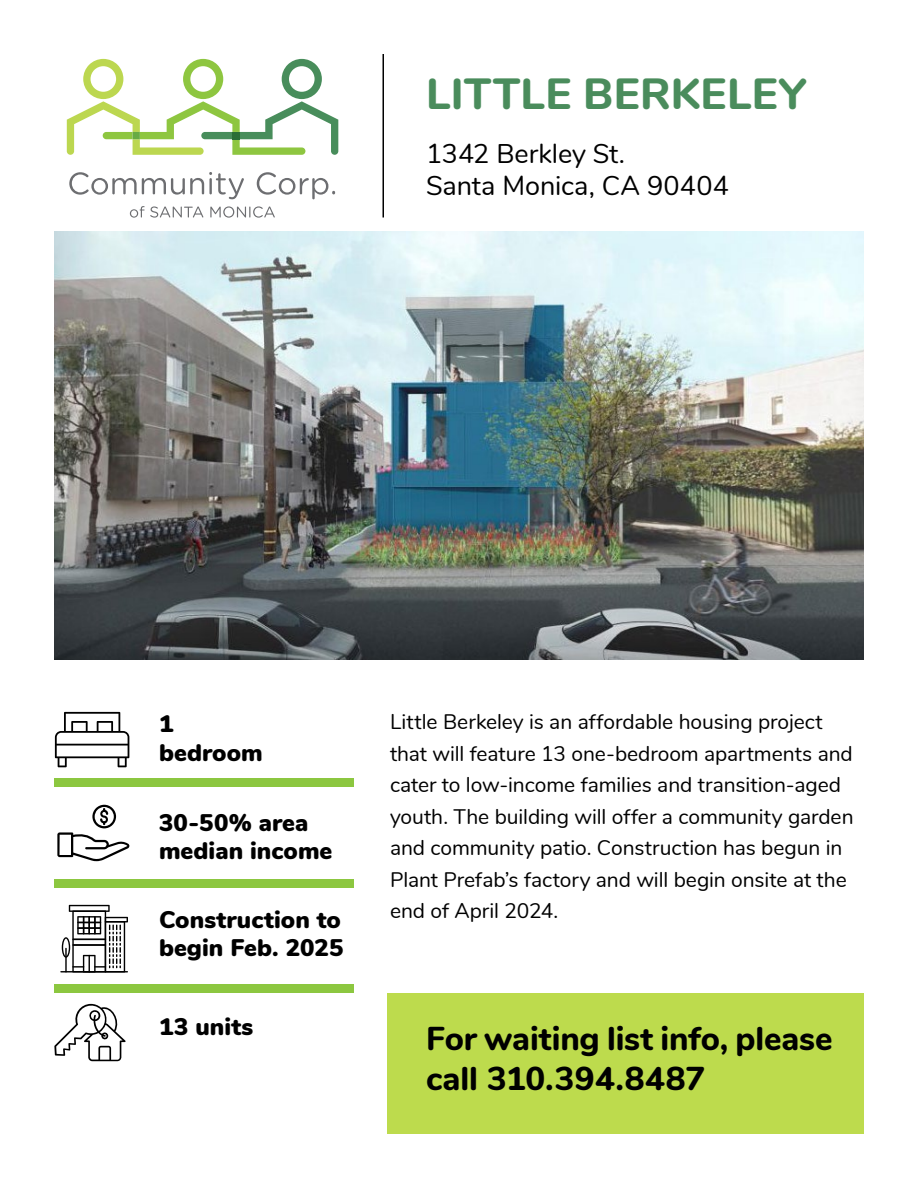
<style>
.page{position:relative;width:918px;height:1188px;background:#fff}
.page>*{position:absolute;margin:0;border:0;box-sizing:border-box;transform-origin:0 0}
.t1{font:800 43.5px "Nunito";letter-spacing:.01em;color:#4a8c5c}
.t2{font:800 33px/39.6px "Nunito";letter-spacing:-.005em;color:#000}
.t3{font:27px/32.4px "Nunito";color:#000}
.t4{font:900 24px/28.8px "Nunito";letter-spacing:.005em;color:#000}
.t5{font:21px/31.5px "Nunito";letter-spacing:-.005em;color:#000}
</style>
<div class="page">
<svg style="left:57px;top:805px;width:72px;height:56px"></svg>
<svg style="left:54px;top:1004px;width:72px;height:57px"></svg>
<img style="left:54px;top:231px;width:810px;height:429px">
<svg style="left:69px;top:172px;width:175px;height:27px"></svg>
<svg style="left:257px;top:172px;width:78px;height:27px"></svg>
<svg style="left:130px;top:206px;width:73px;height:12px"></svg>
<svg style="left:210px;top:206px;width:65px;height:12px"></svg>
<svg style="left:67px;top:59px;width:271px;height:96px"></svg>
<div style="left:54px;top:778px;width:300px;height:10px;background:#8cc740"></div>
<div style="left:54px;top:879px;width:300px;height:9px;background:#8cc740"></div>
<div style="left:54px;top:984px;width:300px;height:9px;background:#8cc740"></div>
<div style="left:387px;top:994px;width:477px;height:140px;background:#bddb4d"></div>
<hr style="left:382px;top:54px;width:2px;height:164px;background:#000">
<svg style="left:55px;top:712px;width:74px;height:55px"></svg>
<svg style="left:62px;top:905px;width:66px;height:66px"></svg>
<hr style="left:65px;top:948px;width:2px;height:24px;background:#000">
<hr style="left:60px;top:971px;width:68px;height:1px;background:#000">
<h1 class="t1" style="left:426px;top:61px;width:382px">LITTLE BERKELEY</h1>
<p class="t3" style="left:426px;top:136px;width:305px">1342 Berkley St.<br>Santa Monica, CA 90404</p>
<p class="t4" style="left:159px;top:708px;width:105px">1 bedroom</p>
<p class="t4" style="left:159px;top:807px;width:175px">30-50% area median income</p>
<p class="t4" style="left:159px;top:903px;width:186px">Construction to begin Feb. 2025</p>
<p class="t4" style="left:159px;top:1011px;width:96px">13 units</p>
<p class="t5" style="left:390px;top:705px;width:465px">Little Berkeley is an affordable housing project that will feature 13 one-bedroom apartments and cater to low-income families and transition-aged youth. The building will offer a community garden and community patio. Construction has begun in Plant Prefab’s factory and will begin onsite at the end of April 2024.</p>
<h2 class="t2" style="left:426px;top:1017px;width:408px">For waiting list info, please call 310.394.8487</h2>
</div>
